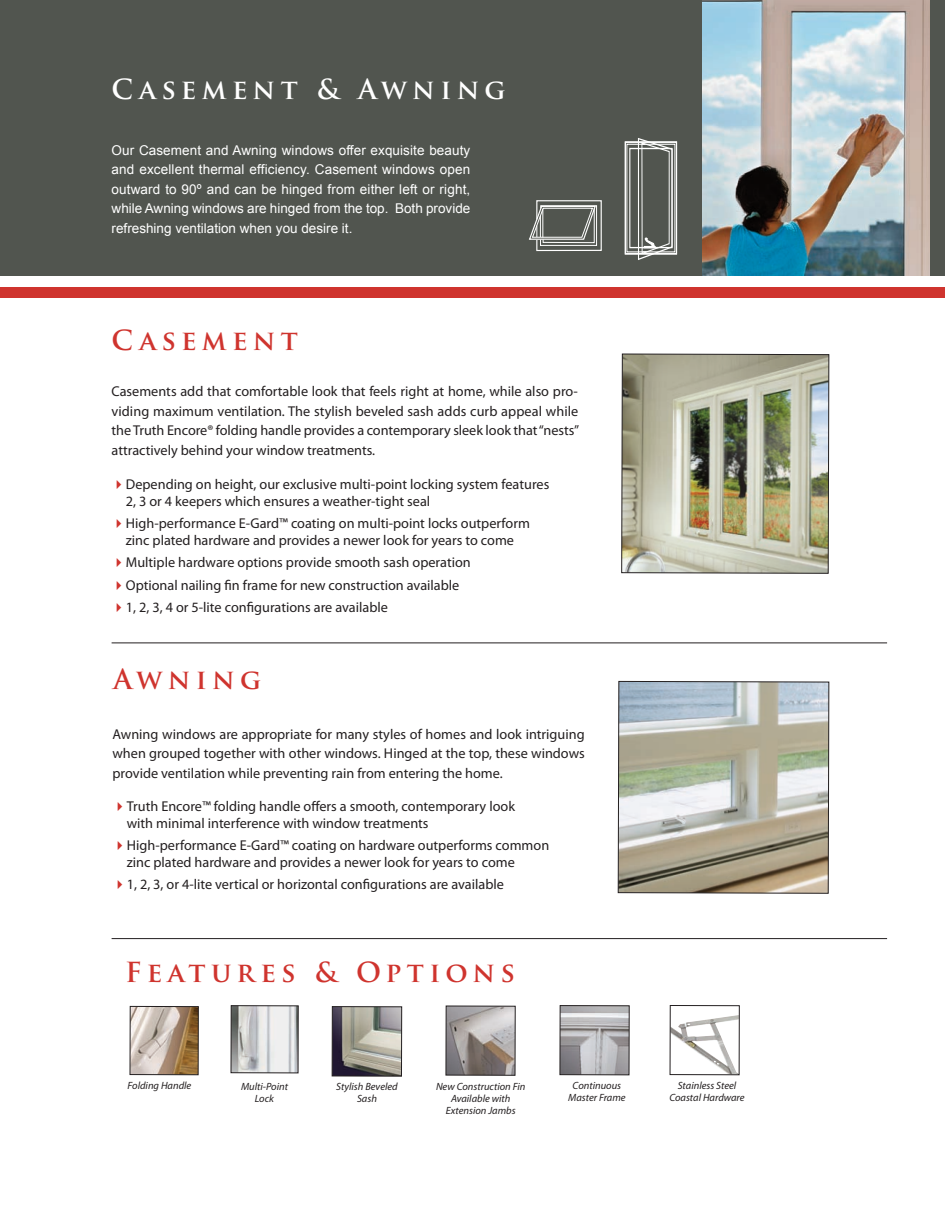
<style>
.page{position:relative;width:945px;height:1215px;background:#fff}
.page>*{position:absolute;margin:0;border:0;box-sizing:border-box;transform-origin:0 0}
.t1{font:700 27px "Trajan Pro";letter-spacing:.2em;color:#cf342e}
.t2{font:700 27px "Trajan Pro";letter-spacing:.2em;color:#fff}
.t3{font:14.25px/19.5px "Myriad Pro";color:#231f20}
.t4{font:13.5px/19.5px "Arial";color:#fff;text-align:justify}
.t5{font:italic 10.5px/12px "Myriad Pro";color:#231f20;text-align:center}
.s1{color:#cf342e}
</style>
<div class="page">
<div style="left:0;top:0;width:945px;height:275px;background:#51554f"></div>
<div style="left:0;top:287px;width:945px;height:11px;background:#cf342e"></div>
<img style="left:621px;top:353px;width:209px;height:221px">
<svg style="left:617px;top:681px;width:213px;height:213px;background:#b3b2a6"></svg>
<img style="left:132px;top:1008px;width:65px;height:65px">
<div style="left:130px;top:1006px;width:69px;height:69px;border:1px solid #231f20"></div>
<img style="left:233px;top:1007px;width:64px;height:64px">
<div style="left:231px;top:1005px;width:68px;height:68px;border:1px solid #231f20"></div>
<img style="left:334px;top:1008px;width:66px;height:67px">
<div style="left:332px;top:1006px;width:70px;height:71px;border:1px solid #231f20"></div>
<div style="left:625px;top:141px;width:52px;height:113px;border:1px solid #fff"></div>
<div style="left:629px;top:148px;width:44px;height:100px;border:1px solid #fff"></div>
<svg style="left:637px;top:138px;width:36px;height:122px"></svg>
<svg style="left:529px;top:200px;width:73px;height:52px"></svg>
<hr style="left:112px;top:643px;width:775px;height:1px;background:#231f20">
<img style="left:448px;top:1008px;width:66px;height:66px">
<div style="left:446px;top:1006px;width:70px;height:70px;border:1px solid #231f20"></div>
<hr style="left:112px;top:938px;width:775px;height:1px;background:#231f20">
<img style="left:702px;top:0;width:228px;height:276px">
<img style="left:562px;top:1007px;width:66px;height:66px">
<div style="left:560px;top:1005px;width:70px;height:70px;border:1px solid #231f20"></div>
<img style="left:672px;top:1015px;width:66px;height:58px">
<div style="left:670px;top:1005px;width:70px;height:70px;border:1px solid #231f20"></div>
<h1 class="t2" style="left:111px;top:79px;width:396px">Casement &amp; Awning</h1>
<p class="t4" style="left:112px;top:140px;width:360px">Our Casement and Awning windows offer exquisite beauty and excellent thermal efficiency. Casement windows open outward to 90º and can be hinged from either left or right, while Awning windows are hinged from the top. Both provide refreshing ventilation when you desire it.</p>
<h1 class="t1" style="left:112px;top:330px;width:188px">Casement</h1>
<p class="t3" style="left:112px;top:383px;width:469px;text-align:justify">Casements add that comfortable look that feels right at home, while also pro&shy;viding maximum ventilation. The stylish beveled sash adds curb appeal while the Truth Encore® folding handle provides a contemporary sleek look that “nests” attractively behind your window treatments.</p>
<p class="t3" style="left:126px;top:477px;width:425px;line-height:16.5px;text-indent:-14px"><span class="s1">✔</span>Depending on height, our exclusive multi-point locking system features<br>2, 3 or 4 keepers which ensures a weather-tight seal</p>
<p class="t3" style="left:112px;top:516px;width:420px;line-height:16.5px;text-align:center"><span class="s1">✔</span>High-performance E-Gard™ coating on multi-point locks outperform zinc plated hardware and provides a newer look for years to come</p>
<p class="t3" style="left:112px;top:554px;width:361px"><span class="s1">✔</span>Multiple hardware options provide smooth sash operation</p>
<p class="t3" style="left:112px;top:576px;width:349px"><span class="s1">✔</span>Optional nailing fin frame for new construction available</p>
<p class="t3" style="left:112px;top:599px;width:278px"><span class="s1">✔</span>1, 2, 3, 4 or 5-lite configurations are available</p>
<h1 class="t1" style="left:113px;top:669px;width:149px">Awning</h1>
<p class="t3" style="left:112px;top:725px;width:474px;text-align:justify">Awning windows are appropriate for many styles of homes and look intriguing when grouped together with other windows. Hinged at the top, these windows provide ventilation while preventing rain from entering the home.</p>
<p class="t3" style="left:127px;top:799px;width:390px;line-height:16.5px;text-indent:-14px"><span class="s1">✔</span>Truth Encore™ folding handle offers a smooth, contemporary look with minimal interference with window treatments</p>
<p class="t3" style="left:127px;top:838px;width:424px;line-height:16.5px;text-indent:-14px"><span class="s1">✔</span>High-performance E-Gard™ coating on hardware outperforms common zinc plated hardware and provides a newer look for years to come</p>
<p class="t3" style="left:112px;top:876px;width:393px"><span class="s1">✔</span>1, 2, 3, or 4-lite vertical or horizontal configurations are available</p>
<h1 class="t1" style="left:125px;top:961px;width:391px">Features &amp; Options</h1>
<p class="t5" style="left:128px;top:1081px;width:65px">Folding Handle</p>
<p class="t5" style="left:241px;top:1081px;width:48px">Multi-Point<br>Lock</p>
<p class="t5" style="left:336px;top:1082px;width:63px">Stylish Beveled<br>Sash</p>
<p class="t5" style="left:436px;top:1081px;width:91px">New Construction Fin<br>Available with<br>Extension Jambs</p>
<p class="t5" style="left:568px;top:1081px;width:59px">Continuous<br>Master Frame</p>
<p class="t5" style="left:669px;top:1081px;width:77px">Stainless Steel<br>Coastal Hardware</p>
</div>
